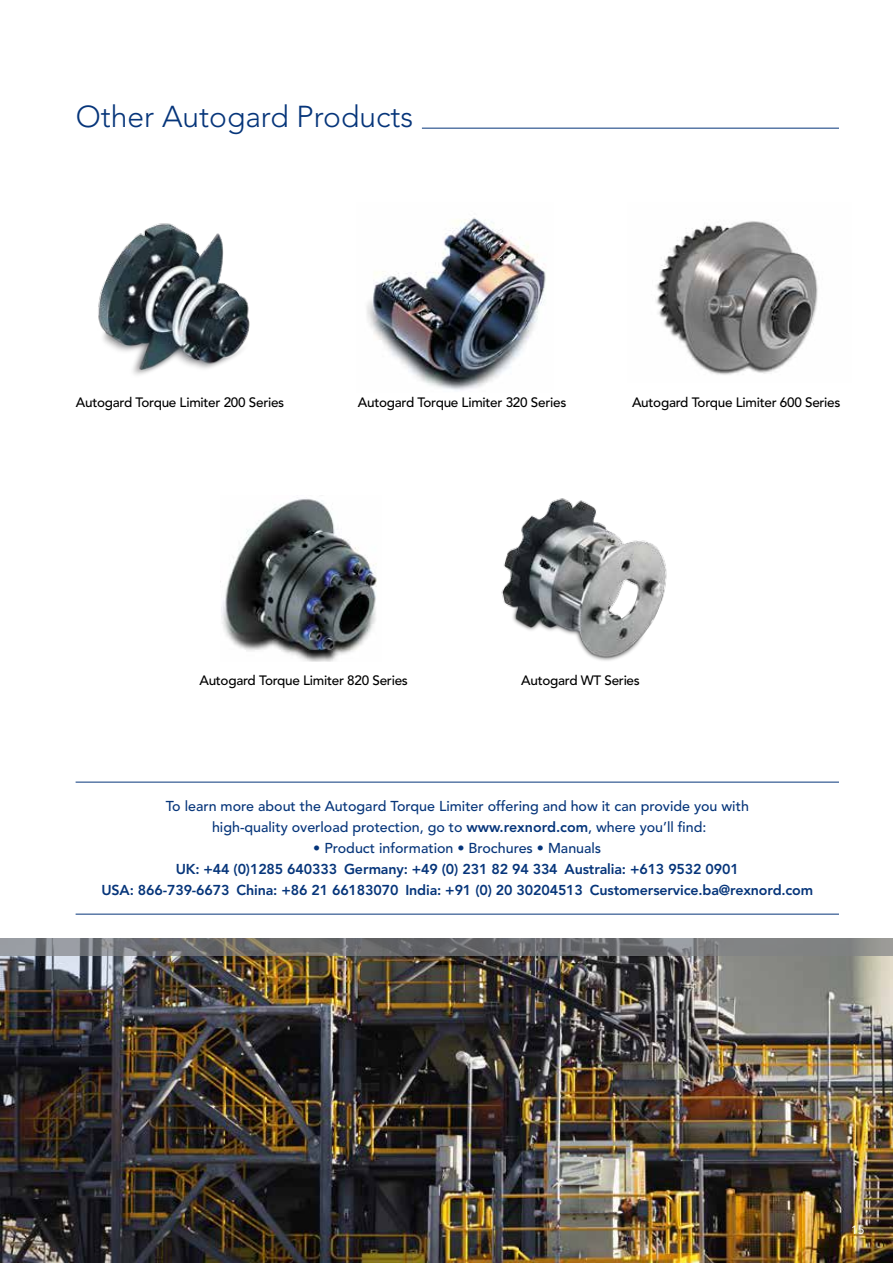
<style>
.page{position:relative;width:893px;height:1263px;background:#fff}
.page>*{position:absolute;margin:0;border:0;box-sizing:border-box;transform-origin:0 0}
.t1{font:300 30px "Avenir LT Std";color:#06357a}
.t2{font:500 14.25px/21px "Avenir LT Std";color:#06357a;text-align:center}
.t3{font:800 14.25px/21px "Avenir LT Std";letter-spacing:-.01em;color:#06357a;text-align:center}
.t4{font:500 13.5px "Avenir LT Std";letter-spacing:-.02em;color:#000}
.t5{font:12px "Avenir LT Std";color:#fff}
.s1{font-weight:800}
</style>
<div class="page">
<img style="left:221px;top:499px;width:156px;height:162px">
<img style="left:1px;top:956px;width:892px;height:307px">
<hr style="left:422px;top:128px;width:417px;height:1px;background:#06357a">
<svg style="left:0;top:938px;width:893px;height:18px"></svg>
<img style="left:98px;top:223px;width:152px;height:152px">
<img style="left:367px;top:217px;width:179px;height:173px">
<img style="left:501px;top:498px;width:166px;height:163px">
<hr style="left:76px;top:914px;width:763px;height:1px;background:#06357a">
<hr style="left:76px;top:782px;width:763px;height:1px;background:#06357a">
<img style="left:656px;top:221px;width:162px;height:154px">
<h1 class="t1" style="left:76px;top:99px;width:339px">Other Autogard Products</h1>
<p class="t4" style="left:76px;top:395px;width:210px">Autogard Torque Limiter 200 Series</p>
<p class="t4" style="left:358px;top:395px;width:210px">Autogard Torque Limiter 320 Series</p>
<p class="t4" style="left:632px;top:395px;width:210px">Autogard Torque Limiter 600 Series</p>
<p class="t4" style="left:199px;top:672px;width:210px">Autogard Torque Limiter 820 Series</p>
<p class="t4" style="left:521px;top:672px;width:120px">Autogard WT Series</p>
<p class="t2" style="left:166px;top:796px;width:585px">To learn more about the Autogard Torque Limiter offering and how it can provide you with high-quality overload protection, go to <span class="s1">www.rexnord.com</span>, where you’ll find:</p>
<p class="t2" style="left:313px;top:838px;width:290px">• Product information • Brochures • Manuals</p>
<p class="t3" style="left:101px;top:859px;width:713px">UK: +44 (0)1285 640333 Germany: +49 (0) 231 82 94 334 Australia: +613 9532 0901<br>USA: 866-739-6673 China: +86 21 66183070 India: +91 (0) 20 30204513 Customerservice.ba@rexnord.com</p>
<p class="t5" style="left:851px;top:1222px;width:15px">15</p>
</div>
